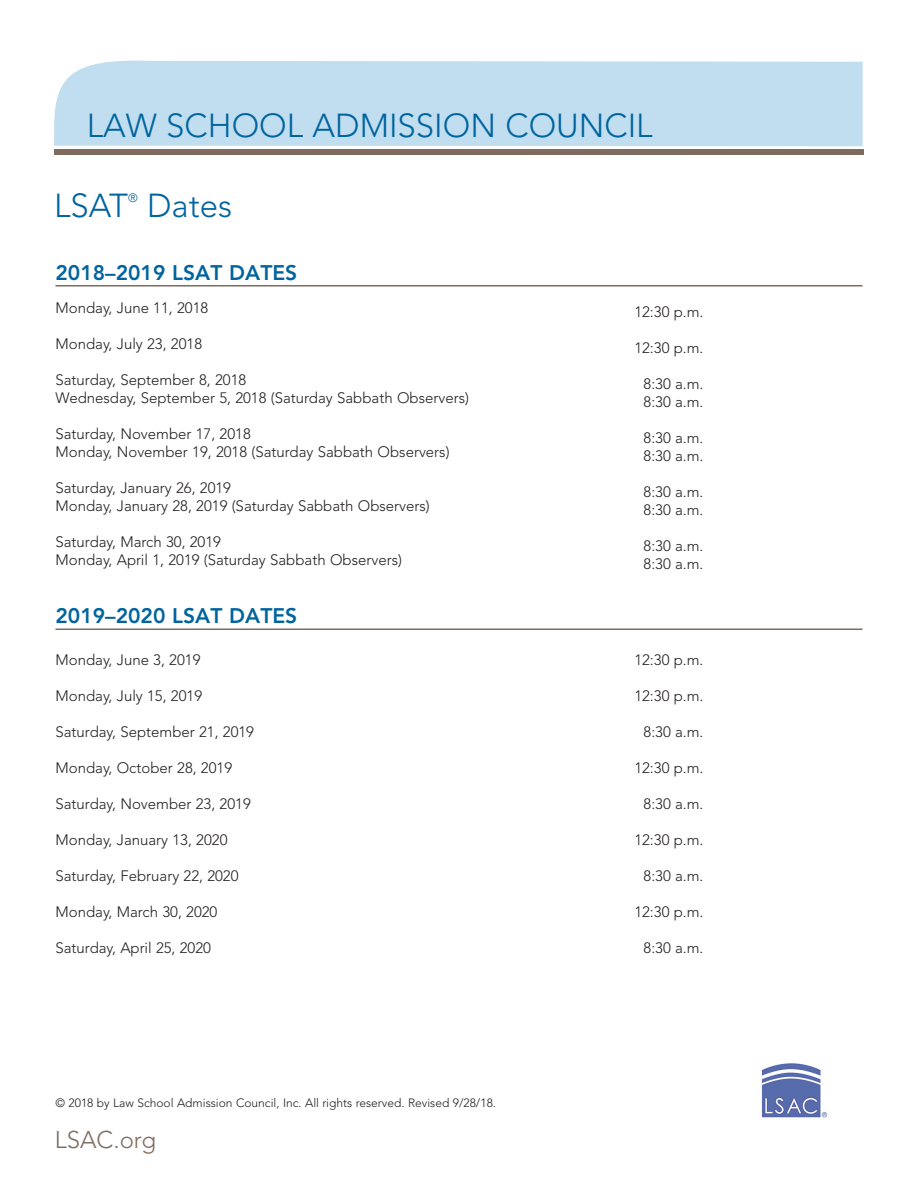
<style>
.page{position:relative;width:918px;height:1188px;background:#fff}
.page>*{position:absolute;margin:0;border:0;box-sizing:border-box;transform-origin:0 0}
.t1{font:300 33px "Avenir LT Std";color:#00649e}
.t2{font:300 24px "Avenir LT Std";color:#7e6d5f}
.t3{font:800 21px "Avenir LT Std";color:#00649e}
.t4{font:300 15px "Avenir LT Std";color:#231f20}
.t5{font:300 12px "Avenir LT Std";color:#231f20}
.t6{font:300 12px "Avenir LT Std";color:#00649e}
</style>
<div class="page">
<hr style="left:56px;top:629px;width:806px;height:1px;background:#7e6d5f">
<hr style="left:56px;top:285px;width:806px;height:2px;background:#7e6d5f">
<div style="left:54px;top:149px;width:810px;height:6px;background:#7e6d5f"></div>
<div style="left:54px;top:60px;width:809px;height:86px;background:#c0deef"></div>
<img style="left:761px;top:1064px;width:67px;height:53px">
<p class="t1" style="left:87px;top:112px;width:568px">LAW SCHOOL ADMISSION COUNCIL</p>
<h1 class="t1" style="left:54px;top:192px;width:76px">LSAT</h1>
<h1 class="t6" style="left:128px;top:193px;width:11px">®</h1>
<h1 class="t1" style="left:147px;top:192px;width:86px">Dates</h1>
<h2 class="t3" style="left:56px;top:264px;width:243px">2018–2019 LSAT ATES</h2>
<p class="t4" style="left:56px;top:302px;width:154px">Monday, June 11, 2 18</p>
<p class="t4" style="left:634px;top:306px;width:71px">12:3 p.m.</p>
<p class="t4" style="left:56px;top:338px;width:148px">Monday, July 23, 2 18</p>
<p class="t4" style="left:634px;top:342px;width:71px">12:3 p.m.</p>
<p class="t4" style="left:56px;top:374px;width:192px">Saturday, September 8, 2 18</p>
<p class="t4" style="left:644px;top:378px;width:61px">8:3 a.m.</p>
<p class="t4" style="left:56px;top:392px;width:415px">Wednesday, September 5, 2 18 (Saturday Sabbath Observers)</p>
<p class="t4" style="left:644px;top:396px;width:61px">8:3 a.m.</p>
<p class="t4" style="left:56px;top:428px;width:197px">Saturday, November 17, 2 18</p>
<p class="t4" style="left:644px;top:432px;width:61px">8:3 a.m.</p>
<p class="t4" style="left:56px;top:446px;width:396px">Monday, November 19, 2 18 (Saturday Sabbath Observers)</p>
<p class="t4" style="left:644px;top:450px;width:61px">8:3 a.m.</p>
<p class="t4" style="left:56px;top:482px;width:177px">Saturday, January 26, 2 19</p>
<p class="t4" style="left:644px;top:486px;width:61px">8:3 a.m.</p>
<p class="t4" style="left:56px;top:500px;width:376px">Monday, January 28, 2 19 (Saturday Sabbath Observers)</p>
<p class="t4" style="left:644px;top:504px;width:61px">8:3 a.m.</p>
<p class="t4" style="left:56px;top:536px;width:167px">Saturday, March 3 , 2 19</p>
<p class="t4" style="left:644px;top:540px;width:61px">8:3 a.m.</p>
<p class="t4" style="left:56px;top:554px;width:348px">Monday, April 1, 2 19 (Saturday Sabbath Observers)</p>
<p class="t4" style="left:644px;top:558px;width:61px">8:3 a.m.</p>
<h2 class="t3" style="left:56px;top:608px;width:243px">2019–2020 LSAT ATES</h2>
<p class="t4" style="left:56px;top:654px;width:147px">Monday, June 3, 2 19</p>
<p class="t4" style="left:634px;top:654px;width:71px">12:3 p.m.</p>
<p class="t4" style="left:56px;top:690px;width:148px">Monday, July 15, 2 19</p>
<p class="t4" style="left:634px;top:690px;width:71px">12:3 p.m.</p>
<p class="t4" style="left:56px;top:726px;width:200px">Saturday, September 21, 2 19</p>
<p class="t4" style="left:644px;top:726px;width:61px">8:3 a.m.</p>
<p class="t4" style="left:56px;top:762px;width:178px">Monday, October 28, 2 19</p>
<p class="t4" style="left:634px;top:762px;width:71px">12:3 p.m.</p>
<p class="t4" style="left:56px;top:798px;width:197px">Saturday, November 23, 2 19</p>
<p class="t4" style="left:644px;top:798px;width:61px">8:3 a.m.</p>
<p class="t4" style="left:56px;top:834px;width:166px">Monday, January 13, 2 2</p>
<p class="t4" style="left:634px;top:834px;width:71px">12:3 p.m.</p>
<p class="t4" style="left:56px;top:870px;width:177px">Saturday, February 22, 2 2</p>
<p class="t4" style="left:644px;top:870px;width:61px">8:3 a.m.</p>
<p class="t4" style="left:56px;top:906px;width:156px">Monday, March 3 , 2 2</p>
<p class="t4" style="left:634px;top:906px;width:71px">12:3 p.m.</p>
<p class="t4" style="left:56px;top:942px;width:149px">Saturday, April 25, 2 2</p>
<p class="t4" style="left:644px;top:942px;width:61px">8:3 a.m.</p>
<p class="t5" style="left:56px;top:1098px;width:442px">© 2 18 by Law School Admission Council, Inc. All rights reserved. Revised 9/28/18.</p>
<p class="t2" style="left:55px;top:1130px;width:103px">LSAC.org</p>
</div>
